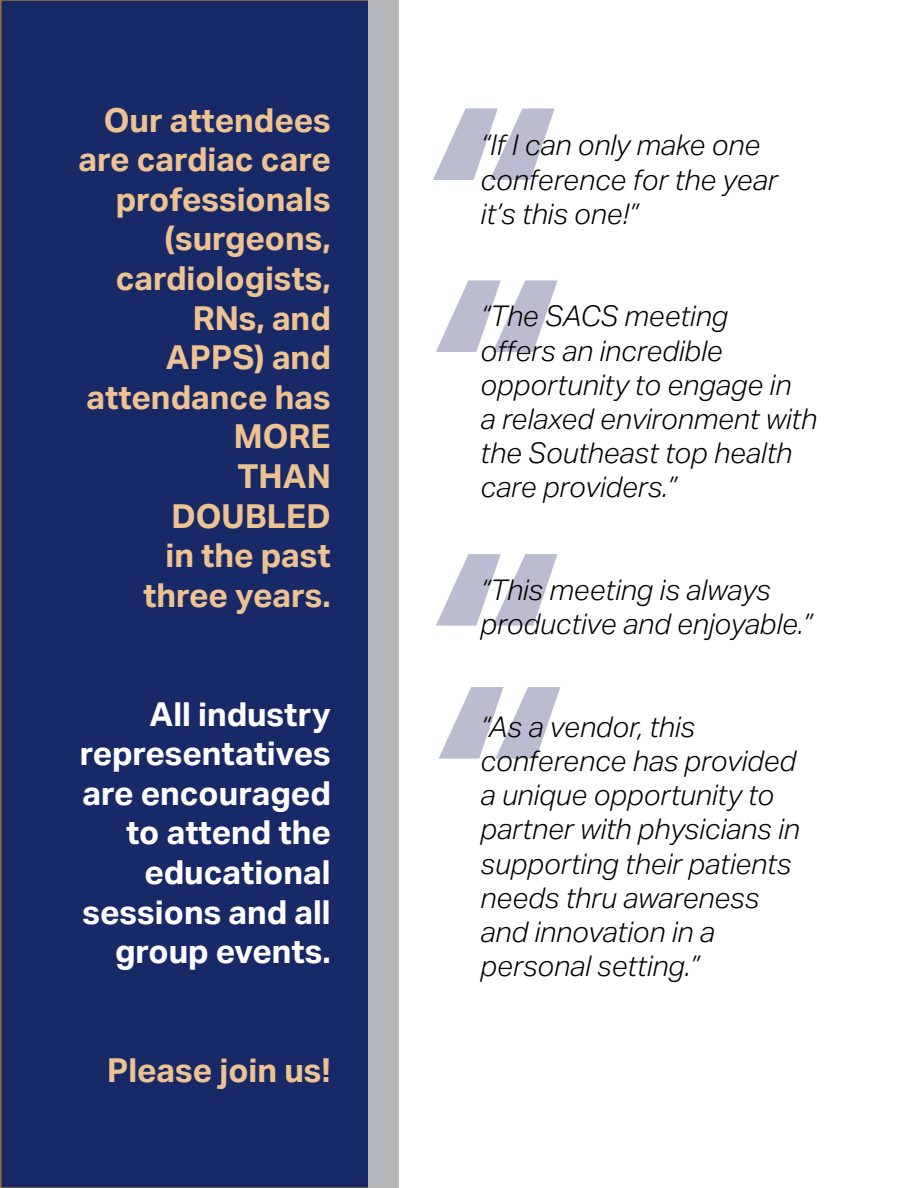
<style>
.page{position:relative;width:918px;height:1188px;background:#fff}
.page>*{position:absolute;margin:0;border:0;box-sizing:border-box;transform-origin:0 0}
.t1{font:italic 700 275.85px/273.6px "Aktiv Grotesk";color:#bbbbd1}
.t2{font:700 33px/39.6px "Aktiv Grotesk";color:#efc292;text-align:right}
.t3{font:700 33px/39.6px "Aktiv Grotesk";color:#fff;text-align:right}
.t4{font:italic 300 28.5px/34.2px "Aktiv Grotesk";color:#000}
</style>
<div class="page">
<div style="left:1px;top:0;width:382px;height:1188px;background:#182968"></div>
<div style="left:368px;top:0;width:30px;height:1188px;background:#b4b6b8"></div>
<p class="t2" style="left:79px;top:100px;width:254px">Our attendees are cardiac care professionals (surgeons, cardiologists,<br>RNs, and<br>APPS) and attendance has<br>MORE<br>THAN<br>DOUBLED<br>in the past three years.</p>
<p class="t3" style="left:80px;top:694px;width:252px">All industry representatives are encouraged to attend the educational sessions and all group events.</p>
<p class="t2" style="left:107px;top:1051px;width:225px">Please join us!</p>
<h1 class="t1" style="left:412px;top:74px;width:126px">“</h1>
<p class="t4" style="left:481px;top:128px;width:299px">“If I can only make one conference for the year it’s this one!”</p>
<h1 class="t1" style="left:415px;top:246px;width:126px">“ “</h1>
<p class="t4" style="left:481px;top:299px;width:338px">“The SACS meeting<br>offers an incredible opportunity to engage in<br>a relaxed environment with the Southeast top health care providers.”</p>
<p class="t4" style="left:481px;top:573px;width:333px">“This meeting is always productive and enjoyable.”</p>
<h1 class="t1" style="left:417px;top:652px;width:126px">“</h1>
<p class="t4" style="left:481px;top:710px;width:321px">“As a vendor, this conference has provided a unique opportunity to partner with physicians in supporting their patients needs thru awareness and innovation in a personal setting.”</p>
</div>
